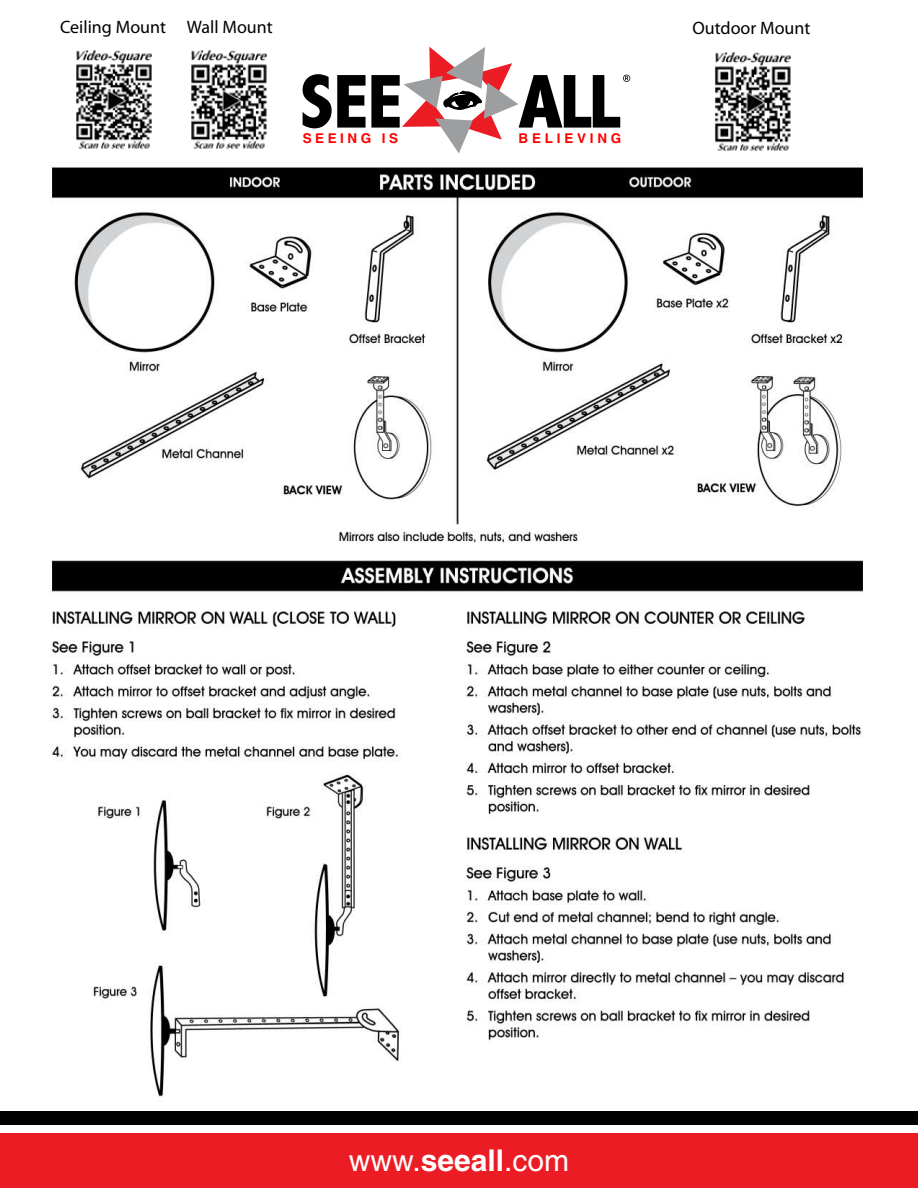
<style>
.page{position:relative;width:918px;height:1188px;background:#fff}
.page>*{position:absolute;margin:0;border:0;box-sizing:border-box;transform-origin:0 0}
.t1{font:30px "Helvetica";color:#fff}
.t2{font:18px "Myriad Pro";color:#000}
.t3{font:700 13.5px "Helvetica";letter-spacing:.28em;color:#f00}
.t4{font:700 13.5px "Helvetica";letter-spacing:.26em;color:#f00}
.s1{font-weight:700}
</style>
<div class="page">
<img style="left:0;top:77px;width:916px;height:1057px">
<div style="left:325px;top:24px;width:283px;height:132px;background:#fff"></div>
<div style="left:359px;top:1072px;width:223px;height:81px;background:#fff"></div>
<svg style="left:303px;top:47px;width:327px;height:106px"></svg>
<div style="left:0;top:1134px;width:918px;height:54px;background:#ec1c24"></div>
<div style="left:0;top:1111px;width:918px;height:14px;background:#000"></div>
<div style="left:35px;top:119px;width:213px;height:37px;background:#fff"></div>
<img style="left:714px;top:52px;width:80px;height:100px">
<img style="left:190px;top:50px;width:80px;height:101px">
<img style="left:75px;top:50px;width:80px;height:99px">
<p class="t2" style="left:60px;top:15px;width:214px">Ceiling Mount Wall Mount</p>
<p class="t2" style="left:692px;top:17px;width:120px">Outdoor Mount</p>
<p class="t4" style="left:303px;top:130px;width:97px">SEEING IS</p>
<p class="t3" style="left:519px;top:130px;width:104px">BELIEVING</p>
<h1 class="t1" style="left:349px;top:1143px;width:222px">www.<span class="s1">seeall</span>.com</h1>
</div>
